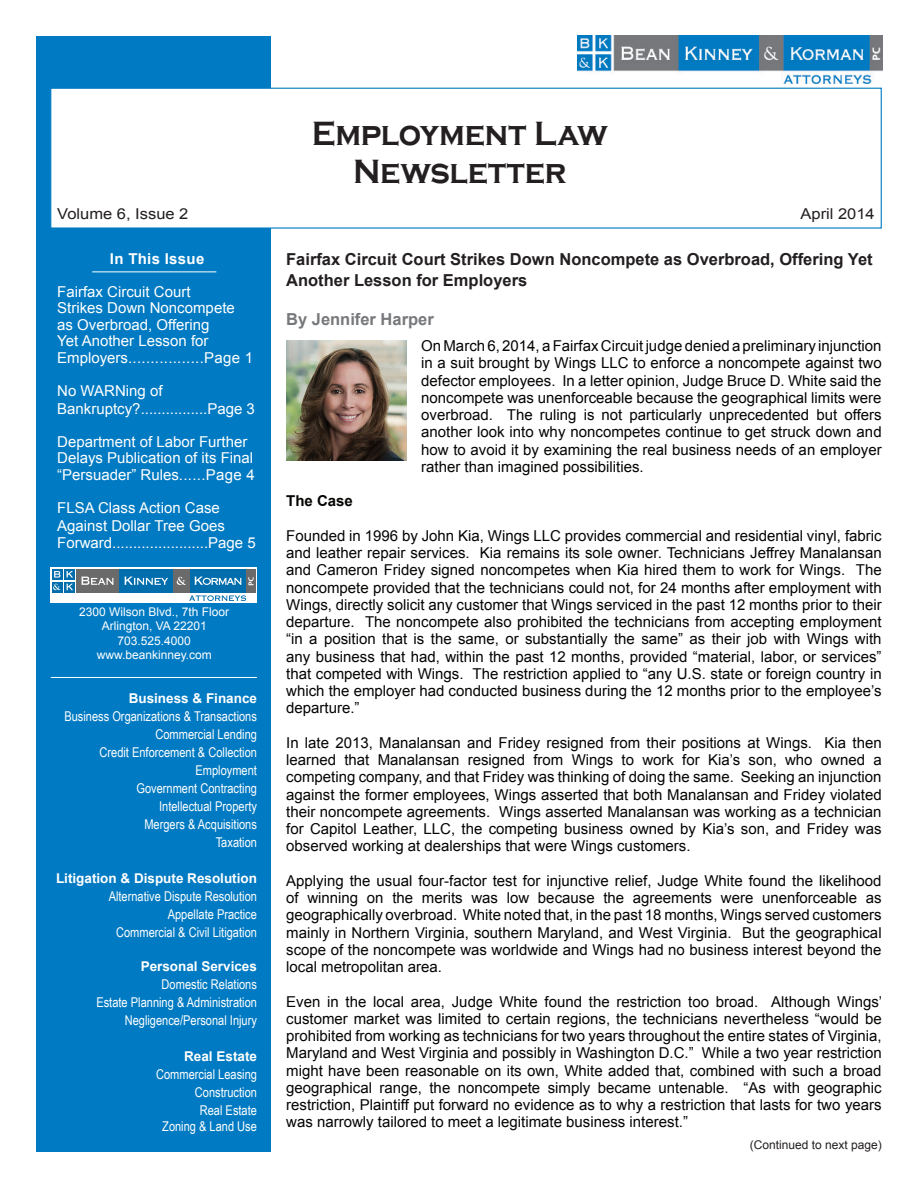
<style>
.page{position:relative;width:918px;height:1188px;background:#fff}
.page>*{position:absolute;margin:0;border:0;box-sizing:border-box;transform-origin:0 0}
.t1{font:700 34.65px "Copperplate Gothic";letter-spacing:-.005em;color:#231f20;scale:.91 1}
.t2{font:700 16.5px/21px "Arial";color:#231f20}
.t3{font:700 16.5px "Arial";color:#76787b}
.t4{font:15px/17.2px "Arial";color:#040503;text-align:justify}
.t5{font:15px/16.5px "Arial";color:#fff}
.t6{font:15px "Arial";color:#231f20;scale:1.1 1}
.t7{font:700 15px "Arial";letter-spacing:.02em;color:#fff}
.t8{font:700 15px "Arial";color:#040503}
.t9{font:13.5px "Arial Narrow";color:#fff}
.t10{font:700 13.5px "Arial";color:#fff}
.t11{font:12px "Arial";color:#fff}
.t12{font:12px "Arial";color:#231f20}
</style>
<div class="page">
<div style="left:37px;top:36px;width:234px;height:1116px;background:#007ac2"></div>
<div style="left:50px;top:88px;width:832px;height:141px;background:#fff;border:1px solid #007ac2"></div>
<hr style="left:92px;top:272px;width:124px;height:1px;background:#fff">
<div style="left:50px;top:567px;width:207px;height:36px;background:#fff"></div>
<div style="left:76px;top:569px;width:43px;height:23px;background:#6a6a6a"></div>
<div style="left:119px;top:569px;width:54px;height:23px;background:#006ead"></div>
<div style="left:189px;top:569px;width:58px;height:23px;background:#006ead"></div>
<div style="left:173px;top:569px;width:16px;height:23px;background:#6a6a6a"></div>
<div style="left:247px;top:569px;width:9px;height:23px;background:#6a6a6a"></div>
<div style="left:52px;top:569px;width:10px;height:11px;background:#006ead"></div>
<svg style="left:52px;top:582px;width:10px;height:11px"></svg>
<div style="left:64px;top:569px;width:11px;height:11px;background:#006ead"></div>
<svg style="left:64px;top:582px;width:11px;height:11px"></svg>
<svg style="left:54px;top:571px;width:6px;height:7px"></svg>
<svg style="left:81px;top:577px;width:161px;height:8px"></svg>
<svg style="left:53px;top:584px;width:7px;height:6px"></svg>
<svg style="left:66px;top:571px;width:7px;height:7px"></svg>
<svg style="left:66px;top:584px;width:7px;height:6px"></svg>
<svg style="left:189px;top:595px;width:57px;height:6px"></svg>
<svg style="left:248px;top:577px;width:6px;height:8px"></svg>
<hr style="left:51px;top:677px;width:206px;height:1px;background:#fff">
<img style="left:578px;top:36px;width:305px;height:47px">
<img style="left:286px;top:340px;width:121px;height:121px">
<p class="t1" style="left:312px;top:115px;width:327px">Employment Law</p>
<p class="t1" style="left:353px;top:152px;width:236px">Newsletter</p>
<p class="t6" style="left:57px;top:204px;width:121px">Volume 6, Issue 2</p>
<p class="t6" style="left:801px;top:204px;width:69px">April 2014</p>
<p class="t7" style="left:110px;top:248px;width:96px">In This Issue</p>
<p class="t5" style="left:57px;top:283px;width:197px">Fairfax Circuit Court<br>Strikes Down Noncompete as Overbroad, Offering<br>Yet Another Lesson for<br>Employers.................Page 1</p>
<p class="t5" style="left:57px;top:383px;width:199px;line-height:17.2px">No WARNing of<br>Bankruptcy?................Page 3</p>
<p class="t5" style="left:57px;top:433px;width:199px">Department of Labor Further<br>Delays Publication of its Final “Persuader” Rules......Page 4</p>
<p class="t5" style="left:57px;top:500px;width:200px;line-height:17.2px">FLSA Class Action Case<br>Against Dollar Tree Goes<br>Forward.......................Page 5</p>
<p class="t11" style="left:79px;top:604px;width:152px">2300 Wilson Blvd., 7th Floor</p>
<p class="t11" style="left:102px;top:618px;width:107px">Arlington, VA 22201</p>
<p class="t11" style="left:118px;top:633px;width:75px">703.525.4000</p>
<p class="t11" style="left:97px;top:647px;width:117px">www.beankinney.com</p>
<p class="t10" style="left:129px;top:689px;width:130px">Business &amp; Finance</p>
<p class="t9" style="left:64px;top:706px;width:194px">Business Organizations &amp; Transactions</p>
<p class="t9" style="left:156px;top:724px;width:103px">Commercial Lending</p>
<p class="t9" style="left:100px;top:742px;width:159px">Credit Enforcement &amp; Collection</p>
<p class="t9" style="left:195px;top:760px;width:63px">Employment</p>
<p class="t9" style="left:136px;top:778px;width:122px">Government Contracting</p>
<p class="t9" style="left:159px;top:796px;width:99px">Intellectual Property</p>
<p class="t9" style="left:144px;top:814px;width:114px">Mergers &amp; Acquisitions</p>
<p class="t9" style="left:216px;top:832px;width:43px">Taxation</p>
<p class="t10" style="left:56px;top:869px;width:203px">Litigation &amp; Dispute Resolution</p>
<p class="t9" style="left:109px;top:886px;width:150px">Alternative Dispute Resolution</p>
<p class="t9" style="left:168px;top:904px;width:91px">Appellate Practice</p>
<p class="t9" style="left:116px;top:922px;width:142px">Commercial &amp; Civil Litigation</p>
<p class="t10" style="left:141px;top:957px;width:118px">Personal Services</p>
<p class="t9" style="left:162px;top:974px;width:97px">Domestic Relations</p>
<p class="t9" style="left:96px;top:992px;width:162px">Estate Planning &amp; Administration</p>
<p class="t9" style="left:125px;top:1010px;width:134px">Negligence/Personal Injury</p>
<p class="t10" style="left:184px;top:1047px;width:74px">Real Estate</p>
<p class="t9" style="left:156px;top:1064px;width:102px">Commercial Leasing</p>
<p class="t9" style="left:195px;top:1082px;width:64px">Construction</p>
<p class="t9" style="left:200px;top:1100px;width:59px">Real Estate</p>
<p class="t9" style="left:162px;top:1117px;width:96px">Zoning &amp; Land Use</p>
<p class="t2" style="left:286px;top:249px;width:588px">Fairfax Circuit Court Strikes Down Noncompete as Overbroad, Offering Yet<br>Another Lesson for Employers</p>
<p class="t3" style="left:286px;top:309px;width:149px">By Jennifer Harper</p>
<p class="t4" style="left:421px;top:337px;width:462px">On March 6, 2014, a Fairfax Circuit judge denied a preliminary injunction in a suit brought by Wings LLC to enforce a noncompete against two defector employees. In a letter opinion, Judge Bruce D. White said the noncompete was unenforceable because the geographical limits were overbroad. The ruling is not particularly unprecedented but offers another look into why noncompetes continue to get struck down and how to avoid it by examining the real business needs of an employer rather than imagined possibilities.</p>
<p class="t8" style="left:286px;top:491px;width:68px">The Case</p>
<p class="t4" style="left:286px;top:527px;width:597px">Founded in 1996 by John Kia, Wings LLC provides commercial and residential vinyl, fabric and leather repair services. Kia remains its sole owner. Technicians Jeffrey Manalansan and Cameron Fridey signed noncompetes when Kia hired them to work for Wings. The noncompete provided that the technicians could not, for 24 months after employment with Wings, directly solicit any customer that Wings serviced in the past 12 months prior to their departure. The noncompete also prohibited the technicians from accepting employment “in a position that is the same, or substantially the same” as their job with Wings with any business that had, within the past 12 months, provided “material, labor, or services” that competed with Wings. The restriction applied to “any U.S. state or foreign country in which the employer had conducted business during the 12 months prior to the employee’s departure.”</p>
<p class="t4" style="left:286px;top:734px;width:597px">In late 2013, Manalansan and Fridey resigned from their positions at Wings. Kia then learned that Manalansan resigned from Wings to work for Kia’s son, who owned a competing company, and that Fridey was thinking of doing the same. Seeking an injunction against the former employees, Wings asserted that both Manalansan and Fridey violated their noncompete agreements. Wings asserted Manalansan was working as a technician for Capitol Leather, LLC, the competing business owned by Kia’s son, and Fridey was observed working at dealerships that were Wings customers.</p>
<p class="t4" style="left:286px;top:872px;width:597px">Applying the usual four-factor test for injunctive relief, Judge White found the likelihood of winning on the merits was low because the agreements were unenforceable as geographically overbroad. White noted that, in the past 18 months, Wings served customers mainly in Northern Virginia, southern Maryland, and West Virginia. But the geographical scope of the noncompete was worldwide and Wings had no business interest beyond the local metropolitan area.</p>
<p class="t4" style="left:286px;top:993px;width:598px">Even in the local area, Judge White found the restriction too broad. Although Wings’ customer market was limited to certain regions, the technicians nevertheless “would be prohibited from working as technicians for two years throughout the entire states of Virginia, Maryland and West Virginia and possibly in Washington D.C.” While a two year restriction might have been reasonable on its own, White added that, combined with such a broad geographical range, the noncompete simply became untenable. “As with geographic restriction, Plaintiff put forward no evidence as to why a restriction that lasts for two years was narrowly tailored to meet a legitimate business interest.”</p>
<p class="t12" style="left:750px;top:1137px;width:134px">(Continued to next page)</p>
</div>
